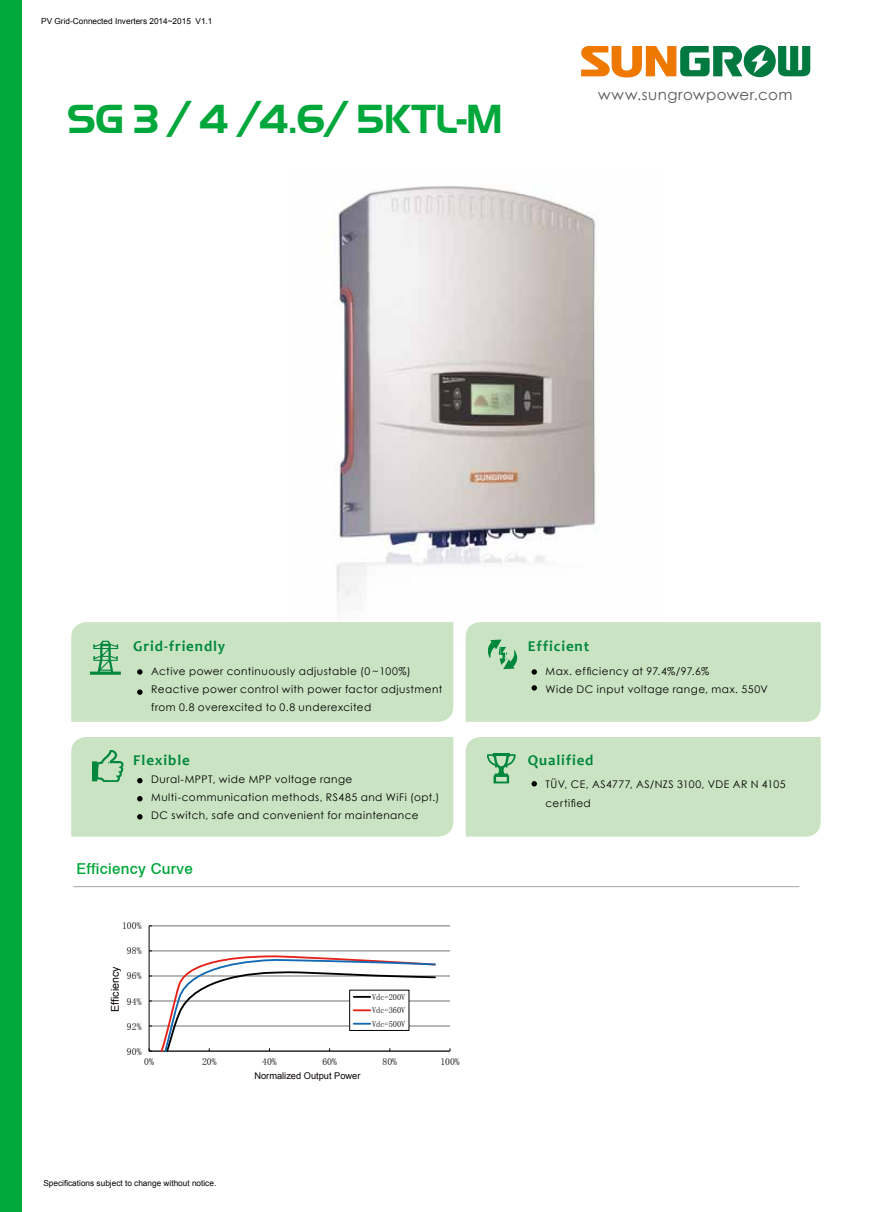
<style>
.page{position:relative;width:893px;height:1212px;background:#fff}
.page>*{position:absolute;margin:0;border:0;box-sizing:border-box;transform-origin:0 0}
.t1{font:700 42px "Handel Got D";letter-spacing:-.02em;color:#00a73b}
.t2{font:700 15px "Candara";letter-spacing:.06em;color:#00873c}
.t3{font:15px "Century Gothic";letter-spacing:.03em;color:#595757}
.t4{font:500 15px "Swiss 721 BT";letter-spacing:.02em;color:#00a73b}
.t5{font:10.65px "Arial";color:#070001}
.t6{font:10.5px/18px "Century Gothic";letter-spacing:.045em;color:#000}
.t7{font:9.75px "Sim Sun";color:#040000}
.t8{font:9.3px "Arial";color:#080103}
.t9{font:8.4px/13.5px "Sim Sun";letter-spacing:-.005em;color:#040000;text-align:justify}
.t10{font:8.25px "Arial";color:#000}
.s1{font-family:"FZZDXJW GB1 0"}
</style>
<div class="page">
<img style="left:336px;top:186px;width:260px;height:461px">
<div style="left:0;top:0;width:21px;height:1212px;background:#00a73b"></div>
<hr style="left:73px;top:886px;width:726px;height:1px;background:#aaabab">
<div style="left:466px;top:737px;width:355px;height:100px;background:#cae4c3"></div>
<div style="left:466px;top:622px;width:355px;height:100px;background:#cae4c3"></div>
<div style="left:71px;top:622px;width:382px;height:100px;background:#cae4c3"></div>
<div style="left:71px;top:737px;width:382px;height:100px;background:#cae4c3"></div>
<hr style="left:149px;top:925px;width:301px;height:1px;background:#727172">
<hr style="left:149px;top:950px;width:301px;height:1px;background:#727172">
<hr style="left:149px;top:976px;width:301px;height:1px;background:#727172">
<hr style="left:149px;top:1001px;width:301px;height:1px;background:#727172">
<hr style="left:149px;top:1026px;width:301px;height:1px;background:#727172">
<hr style="left:149px;top:926px;width:1px;height:125px;background:#040100">
<hr style="left:149px;top:1051px;width:301px;height:1px;background:#040100">
<svg style="left:159px;top:955px;width:278px;height:97px"></svg>
<svg style="left:581px;top:45px;width:229px;height:32px"></svg>
<p class="t10" style="left:41px;top:16px;width:173px">PV Grid-Connected Inverters 2014~2015 V1.1</p>
<h1 class="t1" style="left:67px;top:95px;width:438px">SG 3 / 4 /4.6/ 5KTL-M</h1>
<h2 class="t3" style="left:598px;top:84px;width:196px">www.sungrowpower.com</h2>
<h2 class="t2" style="left:133px;top:636px;width:93px">Grid-friendly</h2>
<h2 class="t2" style="left:528px;top:636px;width:63px">Efficient</h2>
<p class="t6" style="left:151px;top:661px;width:293px">Active power continuously adjustable (0<span class="s1">～</span>100%)<br>Reactive power control with power factor adjustment from 0.8 overexcited to 0.8 underexcited</p>
<p class="t6" style="left:546px;top:661px;width:224px">Max. efficiency at 97.4%/97.6%<br>Wide DC input voltage range, max. 550V</p>
<h2 class="t2" style="left:133px;top:751px;width:58px">Flexible</h2>
<p class="t6" style="left:151px;top:770px;width:290px">Dural-MPPT, wide MPP voltage range<br>Multi-communication methods, RS485 and WiFi (opt.)<br>DC switch, safe and convenient for maintenance</p>
<h2 class="t4" style="left:77px;top:859px;width:118px">Efficiency Curve</h2>
<p class="t7" style="left:122px;top:921px;width:21px">100%</p>
<p class="t7" style="left:127px;top:946px;width:16px">98%</p>
<p class="t5" style="left:108px;top:1012px;width:47px;rotate:-90deg">Efficiency</p>
<p class="t7" style="left:127px;top:971px;width:16px">96%</p>
<p class="t7" style="left:127px;top:996px;width:16px">94%</p>
<p class="t7" style="left:127px;top:1021px;width:16px">92%</p>
<p class="t7" style="left:127px;top:1046px;width:16px">90%</p>
<p class="t9" style="left:372px;top:990px;width:35px">Vdc=200V Vdc=360V Vdc=500V</p>
<p class="t7" style="left:144px;top:1056px;width:11px">0%</p>
<p class="t7" style="left:202px;top:1056px;width:16px">20%</p>
<p class="t7" style="left:262px;top:1056px;width:16px">40%</p>
<p class="t7" style="left:322px;top:1056px;width:16px">60%</p>
<p class="t7" style="left:383px;top:1056px;width:16px">80%</p>
<p class="t7" style="left:440px;top:1056px;width:21px">100%</p>
<p class="t8" style="left:254px;top:1069px;width:108px">Normalized Output Power</p>
<p class="t10" style="left:43px;top:1177px;width:174px">Specifications subject to change without notice.</p>
<h2 class="t2" style="left:528px;top:751px;width:67px">Qualified</h2>
<p class="t6" style="left:546px;top:775px;width:242px;line-height:18.8px">TÜV, CE, AS4777, AS/NZS 3100, VDE AR N 4105 certified</p>
</div>
